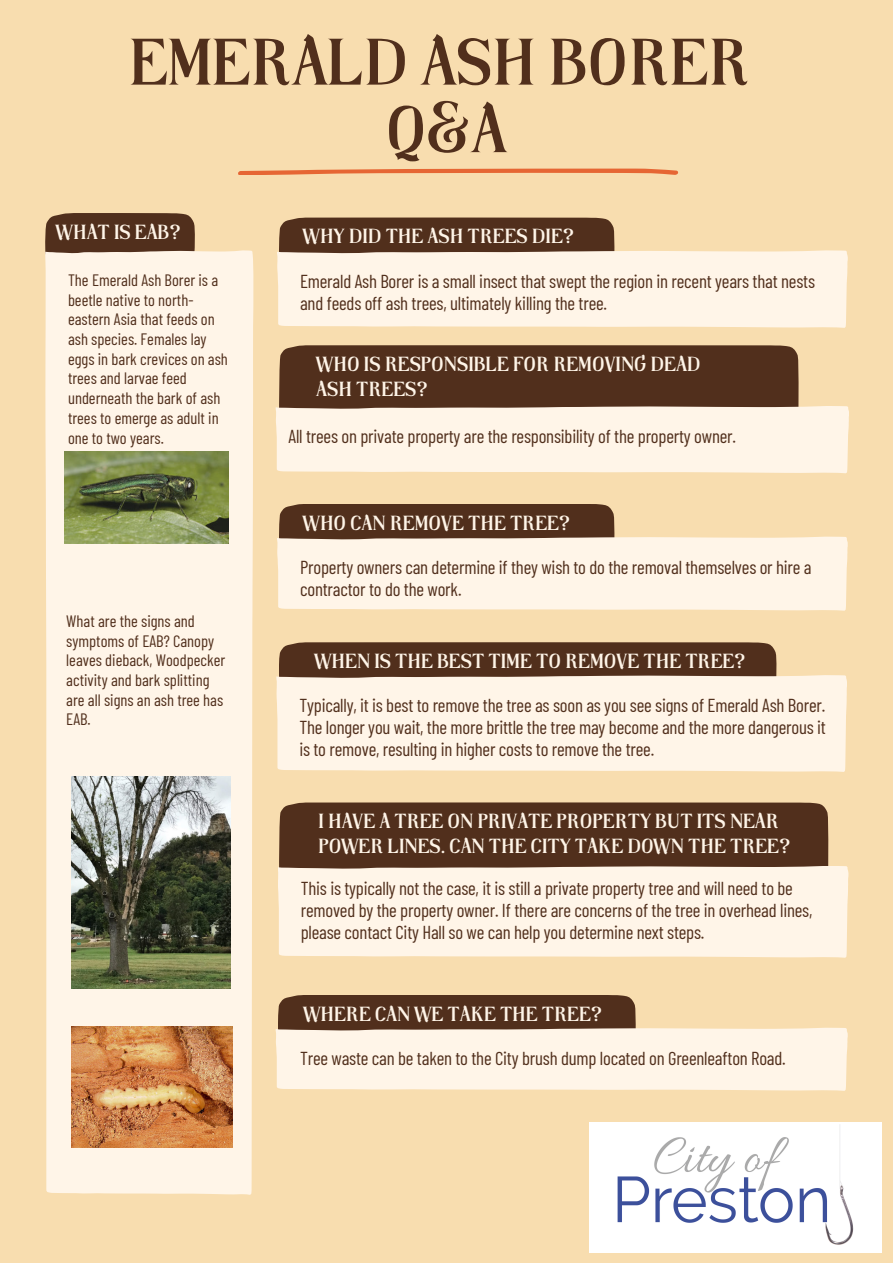
<style>
.page{position:relative;width:893px;height:1263px;background:#f8ddaf}
.page>*{position:absolute;margin:0;border:0;box-sizing:border-box;transform-origin:0 0}
.t1{font:700 67.5px/67.5px "Tropikal";color:#512f1c;text-align:center}
.t2{font:700 21px/24.8px "Tropikal";color:#fff5e8}
.t3{font:18.75px/21.9px "Barlow Condensed";letter-spacing:-.01em;color:#512f1c}
.t4{font:16.5px/19.6px "Barlow Condensed";color:#512f1c}
</style>
<div class="page">
<div style="left:279px;top:345px;width:519px;height:61px;background:#512f1c"></div>
<svg style="left:277px;top:217px;width:570px;height:111px"></svg>
<div style="left:276px;top:406px;width:573px;height:67px;background:#fff5e8"></div>
<svg style="left:277px;top:504px;width:571px;height:107px"></svg>
<svg style="left:276px;top:995px;width:571px;height:96px"></svg>
<div style="left:45px;top:213px;width:150px;height:37px;background:#512f1c"></div>
<div style="left:45px;top:250px;width:208px;height:945px;background:#fff5e8"></div>
<svg style="left:238px;top:169px;width:440px;height:6px"></svg>
<img style="left:64px;top:451px;width:165px;height:93px">
<img style="left:72px;top:777px;width:159px;height:212px">
<img style="left:72px;top:1026px;width:160px;height:121px">
<div style="left:279px;top:642px;width:497px;height:33px;background:#512f1c"></div>
<div style="left:276px;top:675px;width:571px;height:97px;background:#fff5e8"></div>
<div style="left:279px;top:802px;width:549px;height:64px;background:#512f1c"></div>
<div style="left:278px;top:866px;width:570px;height:92px;background:#fff5e8"></div>
<img style="left:589px;top:1122px;width:292px;height:130px">
<h2 class="t1" style="left:130px;top:32px;width:622px">EMERALD ASH BORER<br>Q&amp;A</h2>
<p class="t2" style="left:56px;top:221px;width:126px">WHAT IS EAB?</p>
<h2 class="t4" style="left:68px;top:270px;width:161px">The Emerald Ash Borer is a beetle native to north&shy;eastern Asia that feeds on ash species. Females lay eggs in bark crevices on ash trees and larvae feed underneath the bark of ash trees to emerge as adult in one to two years.</h2>
<h3 class="t4" style="left:66px;top:610px;width:160px">What are the signs and symptoms of EAB? Canopy leaves dieback, Woodpecker activity and bark splitting are all signs an ash tree has<br>EAB.</h3>
<h1 class="t2" style="left:303px;top:225px;width:273px">WHY DID THE ASH TREES DIE?</h1>
<h2 class="t3" style="left:300px;top:269px;width:516px">Emerald Ash Borer is a small insect that swept the region in recent years that nests and feeds off ash trees, ultimately killing the tree.</h2>
<h2 class="t2" style="left:316px;top:353px;width:386px">WHO IS RESPONSIBLE FOR REMOVING DEAD<br>ASH TREES?</h2>
<h3 class="t3" style="left:288px;top:424px;width:449px">All trees on private property are the responsibility of the property owner.</h3>
<p class="t2" style="left:303px;top:511px;width:269px">WHO CAN REMOVE THE TREE?</p>
<h2 class="t3" style="left:300px;top:555px;width:513px">Property owners can determine if they wish to do the removal themselves or hire a contractor to do the work.</h2>
<h3 class="t2" style="left:314px;top:650px;width:433px">WHEN IS THE BEST TIME TO REMOVE THE TREE?</h3>
<h3 class="t3" style="left:299px;top:694px;width:528px;text-align:justify">Typically, it is best to remove the tree as soon as you see signs of Emerald Ash Borer.<br>The longer you wait, the more brittle the tree may become and the more dangerous it is to remove, resulting in higher costs to remove the tree.</h3>
<h2 class="t2" style="left:318px;top:810px;width:473px">I HAVE A TREE ON PRIVATE PROPERTY BUT ITS NEAR<br>POWER LINES. CAN THE CITY TAKE DOWN THE TREE?</h2>
<p class="t3" style="left:301px;top:876px;width:513px">This is typically not the case, it is still a private property tree and will need to be removed by the property owner. If there are concerns of the tree in overhead lines, please contact City Hall so we can help you determine next steps.</p>
<p class="t2" style="left:303px;top:1003px;width:300px">WHERE CAN WE TAKE THE TREE?</p>
<h3 class="t3" style="left:300px;top:1046px;width:487px">Tree waste can be taken to the City brush dump located on Greenleafton Road.</h3>
</div>
